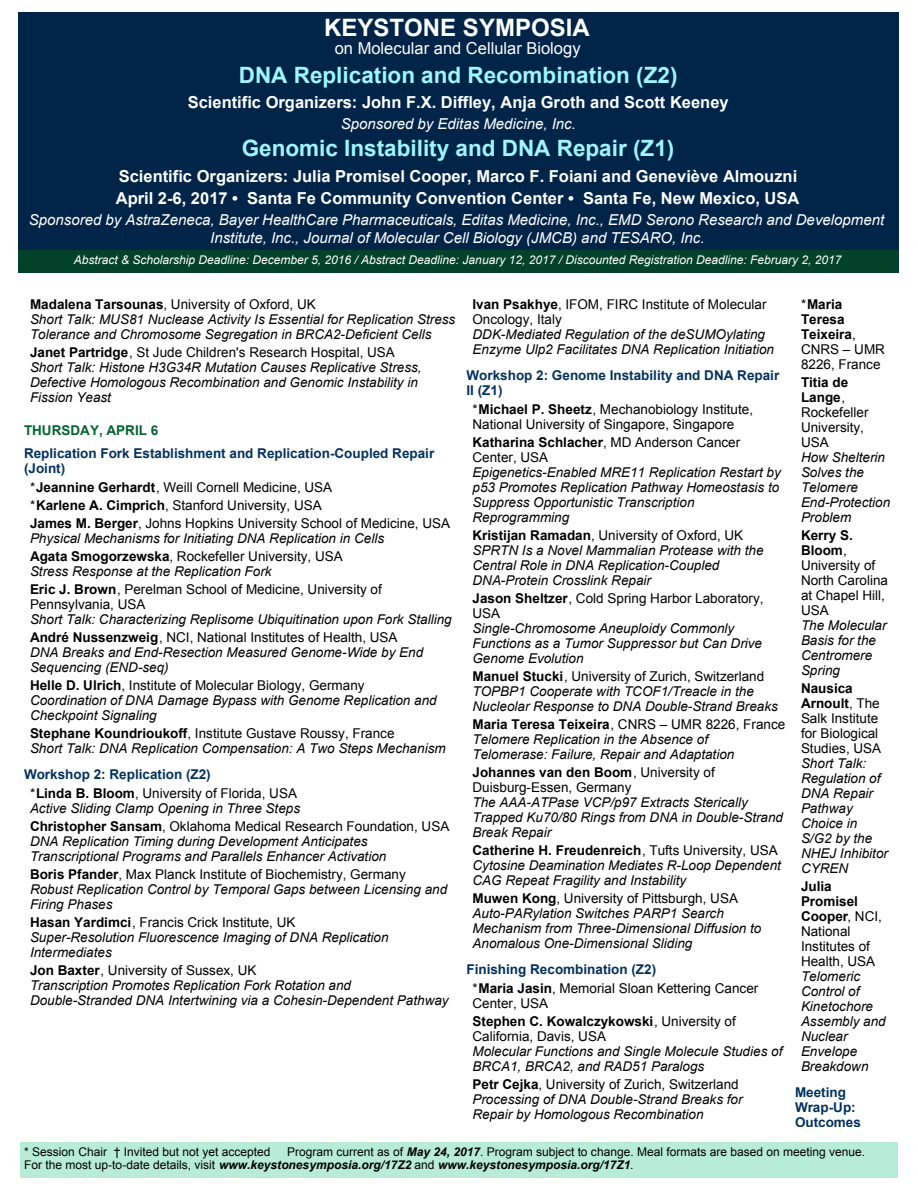
<style>
.page{position:relative;width:918px;height:1188px;background:#fff}
.page>*{position:absolute;margin:0;border:0;box-sizing:border-box;transform-origin:0 0}
.t1{font:700 24px "Arial";color:#fff}
.t2{font:700 22.5px "Arial";color:#9df7fd}
.t3{font:700 16.5px/22.5px "Arial";color:#fff}
.t4{font:16.5px "Arial";color:#fff}
.t5{font:italic 15px/18px "Arial";color:#fff;text-align:center}
.t6{font:italic 13.5px/15px "Arial";color:#000}
.t7{font:13.5px/15px "Arial";color:#000}
.t8{font:700 13.5px/15px "Arial";color:#003260}
.t9{font:700 13.5px "Arial";color:#00652e}
.t10{font:12px/13.5px "Arial";color:#000}
.t11{font:italic 12px "Arial";color:#fff}
.s1{font-weight:700;font-style:normal}
.s2{font-style:normal}
.s3{font-weight:700}
.s4{font-style:italic}
.s5{font-weight:400;color:#000}
.s6{color:#000}
.s7{font-weight:700;color:#003260}
.s8{font-weight:700;font-style:italic}
</style>
<div class="page">
<div style="left:20px;top:1142px;width:877px;height:36px;background:#b7ecd8"></div>
<div style="left:18px;top:12px;width:881px;height:238px;background:#012548"></div>
<div style="left:18px;top:250px;width:881px;height:23px;background:#02412a"></div>
<h1 class="t1" style="left:324px;top:19px;width:267px">KEYSTONE SYMPOSIA</h1>
<p class="t4" style="left:335px;top:42px;width:247px">on Molecular and Cellular Biology</p>
<h2 class="t2" style="left:239px;top:66px;width:440px">DNA Replication and Recombination (Z2)</h2>
<p class="t3" style="left:188px;top:92px;width:542px">Scientific Organizers: John F.X. Diffley, Anja Groth and Scott Keeney</p>
<p class="t5" style="left:341px;top:116px;width:237px">Sponsored by Editas Medicine, Inc.</p>
<h2 class="t2" style="left:242px;top:140px;width:434px">Genomic Instability and DNA Repair (Z1)</h2>
<p class="t3" style="left:116px;top:166px;width:685px">Scientific Organizers: Julia Promisel Cooper, Marco F. Foiani and Geneviève Almouzni<br>April 2-6, 2017 • Santa Fe Community Convention Center • Santa Fe, New Mexico, USA</p>
<p class="t5" style="left:29px;top:212px;width:857px">Sponsored by AstraZeneca, Bayer HealthCare Pharmaceuticals, Editas Medicine, Inc., EMD Serono Research and Development<br>Institute, Inc., Journal of Molecular Cell Biology (JMCB) and TESARO, Inc.</p>
<p class="t11" style="left:74px;top:255px;width:769px">Abstract &amp; Scholarship Deadline: December 5, 2016 / Abstract Deadline: January 12, 2017 / Discounted Registration Deadline: February 2, 2017</p>
<p class="t6" style="left:30px;top:298px;width:427px"><span class="s1">Madalena Tarsounas</span><span class="s2">, University of Oxford, UK<br></span>Short Talk: MUS81 Nuclease Activity Is Essential for Replication Stress<br>Tolerance and Chromosome Segregation in BRCA2-Deficient Cells</p>
<p class="t6" style="left:30px;top:346px;width:393px"><span class="s1">Janet Partridge</span><span class="s2">, St Jude Children's Research Hospital, USA </span>Short Talk: Histone H3G34R Mutation Causes Replicative Stress, Defective Homologous Recombination and Genomic Instability in Fission Yeast</p>
<p class="t9" style="left:24px;top:425px;width:136px">THURSDAY, APRIL 6</p>
<p class="t8" style="left:24px;top:447px;width:412px">Replication Fork Establishment and Replication-Coupled Repair (Joint)</p>
<p class="t7" style="left:30px;top:480px;width:422px;line-height:18px">*<span class="s3">Jeannine Gerhardt</span>, Weill Cornell Medicine, USA<br>*<span class="s3">Karlene A. Cimprich</span>, Stanford University, USA<br><span class="s3">James M. Berger</span>, Johns Hopkins University School of Medicine, USA</p>
<p class="t6" style="left:30px;top:530px;width:356px;line-height:18px">Physical Mechanisms for Initiating DNA Replication in Cells<br><span class="s1">Agata Smogorzewska</span><span class="s2">, Rockefeller University, USA</span></p>
<p class="t7" style="left:30px;top:564px;width:353px;line-height:18px"><span class="s4">Stress Response at the Replication Fork<br></span><span class="s3">Eric J. Brown</span>, Perelman School of Medicine, University of</p>
<p class="t7" style="left:30px;top:598px;width:117px">Pennsylvania, USA</p>
<p class="t6" style="left:30px;top:611px;width:423px;line-height:18px">Short Talk: Characterizing Replisome Ubiquitination upon Fork Stalling<br><span class="s1">André Nussenzweig</span><span class="s2">, NCI, National Institutes of Health, USA</span></p>
<p class="t6" style="left:30px;top:646px;width:395px">DNA Breaks and End-Resection Measured Genome-Wide by End<br>Sequencing (END-seq)</p>
<p class="t6" style="left:30px;top:679px;width:408px"><span class="s1">Helle D. Ulrich</span><span class="s2">, Institute of Molecular Biology, Germany<br></span>Coordination of DNA Damage Bypass with Genome Replication and<br>Checkpoint Signaling</p>
<p class="t6" style="left:30px;top:727px;width:417px"><span class="s1">Stephane Koundrioukoff</span><span class="s2">, Institute Gustave Roussy, France<br></span>Short Talk: DNA Replication Compensation: A Two Steps Mechanism</p>
<p class="t8" style="left:30px;top:765px;width:269px;line-height:19.5px;text-indent:-6px">Workshop 2: Replication (Z2)<br><span class="s5">*</span><span class="s6">Linda B. Bloom</span><span class="s5">, University of Florida, USA</span></p>
<p class="t7" style="left:30px;top:801px;width:421px;line-height:18px"><span class="s4">Active Sliding Clamp Opening in Three Steps<br></span><span class="s3">Christopher Sansam</span>, Oklahoma Medical Research Foundation, USA</p>
<p class="t6" style="left:30px;top:835px;width:358px">DNA Replication Timing during Development Anticipates<br>Transcriptional Programs and Parallels Enhancer Activation</p>
<p class="t6" style="left:30px;top:868px;width:419px"><span class="s1">Boris Pfander</span><span class="s2">, Max Planck Institute of Biochemistry, Germany<br></span>Robust Replication Control by Temporal Gaps between Licensing and<br>Firing Phases</p>
<p class="t6" style="left:30px;top:916px;width:360px"><span class="s1">Hasan Yardimci</span><span class="s2">, Francis Crick Institute, UK<br></span>Super-Resolution Fluorescence Imaging of DNA Replication<br>Intermediates</p>
<p class="t6" style="left:30px;top:964px;width:420px"><span class="s1">Jon Baxter</span><span class="s2">, University of Sussex, UK<br></span>Transcription Promotes Replication Fork Rotation and<br>Double-Stranded DNA Intertwining via a Cohesin-Dependent Pathway</p>
<p class="t7" style="left:472px;top:298px;width:296px"><span class="s3">Ivan Psakhye</span>, IFOM, FIRC Institute of Molecular<br>Oncology, Italy</p>
<p class="t6" style="left:472px;top:328px;width:303px">DDK-Mediated Regulation of the deSUMOylating<br>Enzyme Ulp2 Facilitates DNA Replication Initiation</p>
<p class="t8" style="left:466px;top:369px;width:314px">Workshop 2: Genome Instability and DNA Repair<br>II (Z1)</p>
<p class="t7" style="left:472px;top:403px;width:282px">*<span class="s3">Michael P. Sheetz</span>, Mechanobiology Institute,<br>National University of Singapore, Singapore</p>
<p class="t7" style="left:472px;top:436px;width:269px"><span class="s3">Katharina Schlacher</span>, MD Anderson Cancer<br>Center, USA</p>
<p class="t6" style="left:472px;top:466px;width:310px">Epigenetics-Enabled MRE11 Replication Restart by p53 Promotes Replication Pathway Homeostasis to Suppress Opportunistic Transcription Reprogramming</p>
<p class="t6" style="left:472px;top:529px;width:293px"><span class="s1">Kristijan Ramadan</span><span class="s2">, University of Oxford, UK </span>SPRTN Is a Novel Mammalian Protease with the Central Role in DNA Replication-Coupled DNA-Protein Crosslink Repair</p>
<p class="t7" style="left:472px;top:592px;width:293px"><span class="s3">Jason Sheltzer</span>, Cold Spring Harbor Laboratory,<br>USA</p>
<p class="t6" style="left:472px;top:622px;width:291px">Single-Chromosome Aneuploidy Commonly<br>Functions as a Tumor Suppressor but Can Drive<br>Genome Evolution</p>
<p class="t6" style="left:472px;top:670px;width:307px"><span class="s1">Manuel Stucki</span><span class="s2">, University of Zurich, Switzerland<br></span>TOPBP1 Cooperate with TCOF1/Treacle in the<br>Nucleolar Response to DNA Double-Strand Breaks</p>
<p class="t6" style="left:472px;top:718px;width:314px"><span class="s1">Maria Teresa Teixeira</span><span class="s2">, CNRS – UMR 8226, France<br></span>Telomere Replication in the Absence of<br>Telomerase: Failure, Repair and Adaptation</p>
<p class="t7" style="left:472px;top:766px;width:244px"><span class="s3">Johannes van den Boom</span>, University of<br>Duisburg-Essen, Germany</p>
<p class="t6" style="left:472px;top:796px;width:312px">The AAA-ATPase VCP/p97 Extracts Sterically<br>Trapped Ku70/80 Rings from DNA in Double-Strand<br>Break Repair</p>
<p class="t6" style="left:472px;top:844px;width:310px"><span class="s1">Catherine H. Freudenreich</span><span class="s2">, Tufts University, USA<br></span>Cytosine Deamination Mediates R-Loop Dependent<br>CAG Repeat Fragility and Instability</p>
<p class="t6" style="left:472px;top:892px;width:290px"><span class="s1">Muwen Kong</span><span class="s2">, University of Pittsburgh, USA </span>Auto-PARylation Switches PARP1 Search Mechanism from Three-Dimensional Diffusion to Anomalous One-Dimensional Sliding</p>
<p class="t7" style="left:472px;top:960px;width:287px;line-height:19.5px;text-indent:-6px"><span class="s7">Finishing Recombination (Z2)<br></span>*<span class="s3">Maria Jasin</span>, Memorial Sloan Kettering Cancer</p>
<p class="t7" style="left:472px;top:996px;width:265px;line-height:18px">Center, USA<br><span class="s3">Stephen C. Kowalczykowski</span>, University of</p>
<p class="t7" style="left:472px;top:1030px;width:135px">California, Davis, USA</p>
<p class="t6" style="left:472px;top:1045px;width:311px">Molecular Functions and Single Molecule Studies of<br>BRCA1, BRCA2, and RAD51 Paralogs</p>
<p class="t6" style="left:472px;top:1078px;width:272px"><span class="s1">Petr Cejka</span><span class="s2">, University of Zurich, Switzerland<br></span>Processing of DNA Double-Strand Breaks for<br>Repair by Homologous Recombination</p>
<p class="t7" style="left:801px;top:298px;width:86px">*<span class="s3">Maria<br>Teresa<br>Teixeira</span>,<br>CNRS – UMR<br>8226, France</p>
<p class="t7" style="left:801px;top:376px;width:69px"><span class="s3">Titia de<br>Lange</span>,<br>Rockefeller<br>University,<br>USA</p>
<p class="t6" style="left:801px;top:451px;width:91px">How Shelterin<br>Solves the<br>Telomere<br>End-Protection<br>Problem</p>
<p class="t7" style="left:801px;top:529px;width:89px"><span class="s3">Kerry S.<br>Bloom</span>,<br>University of<br>North Carolina at Chapel Hill,<br>USA</p>
<p class="t6" style="left:801px;top:619px;width:87px">The Molecular<br>Basis for the<br>Centromere<br>Spring</p>
<p class="t7" style="left:801px;top:682px;width:82px"><span class="s3">Nausica<br>Arnoult</span>, The<br>Salk Institute for Biological<br>Studies, USA</p>
<p class="t6" style="left:801px;top:757px;width:89px">Short Talk:<br>Regulation of<br>DNA Repair<br>Pathway<br>Choice in<br>S/G2 by the<br>NHEJ Inhibitor<br>CYREN</p>
<p class="t7" style="left:801px;top:880px;width:83px"><span class="s3">Julia<br>Promisel<br>Cooper</span>, NCI,<br>National<br>Institutes of<br>Health, USA</p>
<p class="t6" style="left:801px;top:970px;width:86px">Telomeric<br>Control of<br>Kinetochore<br>Assembly and<br>Nuclear<br>Envelope<br>Breakdown</p>
<p class="t8" style="left:795px;top:1086px;width:68px">Meeting<br>Wrap-Up:<br>Outcomes</p>
<p class="t10" style="left:24px;top:1146px;width:248px">* Session Chair † Invited but not yet accepted</p>
<p class="t10" style="left:24px;top:1146px;width:842px;text-indent:263px">Program current as of <span class="s8">May 24, 2017</span>. Program subject to change. Meal formats are based on meeting venue.<br>For the most up-to-date details, visit <span class="s8">www.keystonesymposia.org/17Z2</span> and <span class="s8">www.keystonesymposia.org/17Z1</span>.</p>
</div>
